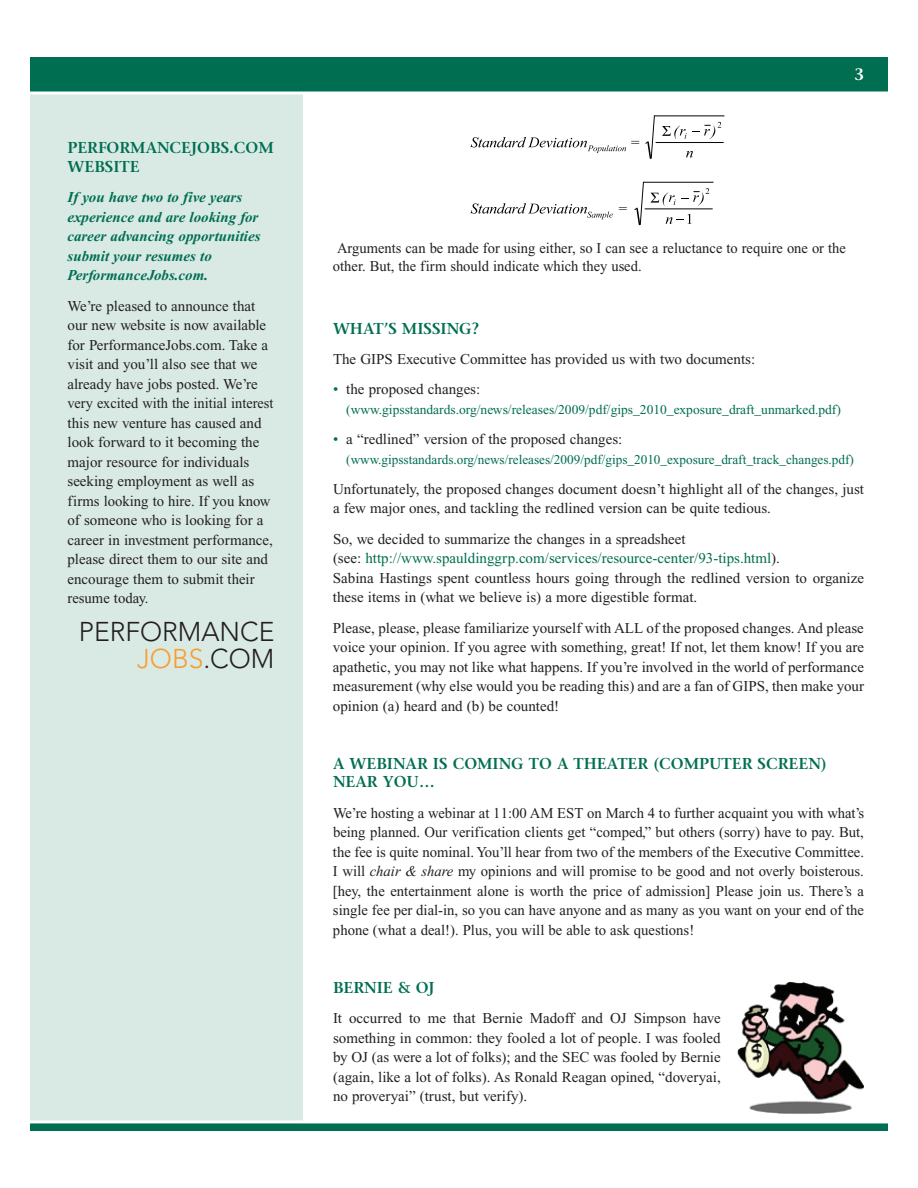
<style>
.page{position:relative;width:918px;height:1188px;background:#fff}
.page>*{position:absolute;margin:0;border:0;box-sizing:border-box;transform-origin:0 0}
.t1{font:300 27px/27px "Avenir";color:#231f20;text-align:right}
.t2{font:600 16.5px "Stone Serif";color:#fff}
.t3{font:600 15.75px/18.9px "Stone Serif";color:#006e51}
.t4{font:15px/19.5px "Times New Roman";color:#231f20}
.t5{font:italic 700 15px/19.5px "Times New Roman";color:#006e51}
.t6{font:13.5px "Times New Roman";color:#006e51}
.s1{color:#f89d31}
.s2{color:#006e51}
.s3{font-style:italic}
</style>
<div class="page">
<div style="left:29px;top:90px;width:276px;height:1042px;background:#d9eae5"></div>
<div style="left:27px;top:89px;width:279px;height:1045px;border:3px solid #fff"></div>
<div style="left:28px;top:56px;width:862px;height:37px;background:#006e51"></div>
<div style="left:27px;top:54px;width:864px;height:40px;border:3px solid #fff"></div>
<div style="left:28px;top:1122px;width:862px;height:10px;background:#006e51"></div>
<div style="left:27px;top:1120px;width:864px;height:14px;border:3px solid #fff"></div>
<hr style="left:656px;top:142px;width:67px;height:1px;background:#040503">
<svg style="left:645px;top:115px;width:10px;height:44px"></svg>
<hr style="left:654px;top:115px;width:70px;height:1px;background:#040503">
<svg style="left:686px;top:151px;width:7px;height:7px"></svg>
<svg style="left:471px;top:137px;width:168px;height:16px"></svg>
<svg style="left:662px;top:122px;width:59px;height:17px"></svg>
<svg style="left:619px;top:207px;width:8px;height:3px"></svg>
<hr style="left:645px;top:208px;width:67px;height:1px;background:#040503">
<svg style="left:634px;top:181px;width:10px;height:44px"></svg>
<hr style="left:643px;top:182px;width:70px;height:1px;background:#040503">
<svg style="left:471px;top:203px;width:142px;height:16px"></svg>
<svg style="left:650px;top:188px;width:59px;height:18px"></svg>
<svg style="left:666px;top:214px;width:25px;height:10px"></svg>
<img style="left:737px;top:983px;width:127px;height:130px">
<p class="t3" style="left:68px;top:140px;width:208px">PERFORMANCEJOBS.COM<br>WEBSITE</p>
<p class="t5" style="left:68px;top:189px;width:195px">If you have two to five years experience and are looking for career advancing opportunities submit your resumes to<br>PerformanceJobs.com.</p>
<p class="t4" style="left:68px;top:297px;width:208px">We’re pleased to announce that our new website is now available for PerformanceJobs.com. Take a visit and you’ll also see that we already have jobs posted. We’re very excited with the initial interest this new venture has caused and look forward to it becoming the major resource for individuals seeking employment as well as firms looking to hire. If you know of someone who is looking for a career in investment performance, please direct them to our site and encourage them to submit their resume today.</p>
<h1 class="t1" style="left:79px;top:620px;width:197px">PERFORMANCE<br><span class="s1">JOBS</span>.COM</h1>
<p class="t2" style="left:854px;top:68px;width:11px">3</p>
<p class="t4" style="left:333px;top:241px;width:514px;line-height:18px">Arguments can be made for using either, so I can see a reluctance to require one or the other. But, the firm should indicate which they used.</p>
<p class="t3" style="left:333px;top:321px;width:148px">WHAT’S MISSING?</p>
<p class="t4" style="left:333px;top:351px;width:424px">The GIPS Executive Committee has provided us with two documents:</p>
<p class="t4" style="left:333px;top:381px;width:149px"><span class="s2">•</span> the proposed changes:</p>
<p class="t6" style="left:346px;top:405px;width:496px">(www.gipsstandards.org/news/releases/2009/pdf/gips_2010_exposure_draft_unmarked.pdf)</p>
<p class="t4" style="left:333px;top:431px;width:291px"><span class="s2">•</span> a “redlined” version of the proposed changes:</p>
<p class="t6" style="left:346px;top:454px;width:509px">(www.gipsstandards.org/news/releases/2009/pdf/gips_2010_exposure_draft_track_changes.pdf)</p>
<p class="t4" style="left:333px;top:481px;width:533px">Unfortunately, the proposed changes document doesn’t highlight all of the changes, just a few major ones, and tackling the redlined version can be quite tedious.</p>
<p class="t4" style="left:333px;top:530px;width:533px">So, we decided to summarize the changes in a spreadsheet<br>(see: <span class="s2">http://www.spauldinggrp.com/services/resource-center/93-tips.html</span>).<br>Sabina Hastings spent countless hours going through the redlined version to organize these items in (what we believe is) a more digestible format.</p>
<p class="t4" style="left:333px;top:619px;width:533px;text-align:justify">Please, please, please familiarize yourself with ALL of the proposed changes. And please voice your opinion. If you agree with something, great! If not, let them know! If you are apathetic, you may not like what happens. If you’re involved in the world of performance measurement (why else would you be reading this) and are a fan of GIPS, then make your opinion (a) heard and (b) be counted!</p>
<p class="t3" style="left:333px;top:755px;width:495px">A WEBINAR IS COMING TO A THEATER (COMPUTER SCREEN)<br>NEAR YOU…</p>
<p class="t4" style="left:333px;top:804px;width:533px;text-align:justify">We’re hosting a webinar at 11:00 AM EST on March 4 to further acquaint you with what’s being planned. Our verification clients get “comped,” but others (sorry) have to pay. But, the fee is quite nominal. You’ll hear from two of the members of the Executive Committee.<br>I will <span class="s3">chair &amp; share</span> my opinions and will promise to be good and not overly boisterous. [hey, the entertainment alone is worth the price of admission] Please join us. There’s a single fee per dial-in, so you can have anyone and as many as you want on your end of the phone (what a deal!). Plus, you will be able to ask questions!</p>
<p class="t3" style="left:333px;top:979px;width:103px">BERNIE &amp; OJ</p>
<p class="t4" style="left:333px;top:1010px;width:389px;text-align:justify">It occurred to me that Bernie Madoff and OJ Simpson have something in common: they fooled a lot of people. I was fooled by OJ (as were a lot of folks); and the SEC was fooled by Bernie (again, like a lot of folks). As Ronald Reagan opined, “doveryai, no proveryai” (trust, but verify).</p>
</div>
